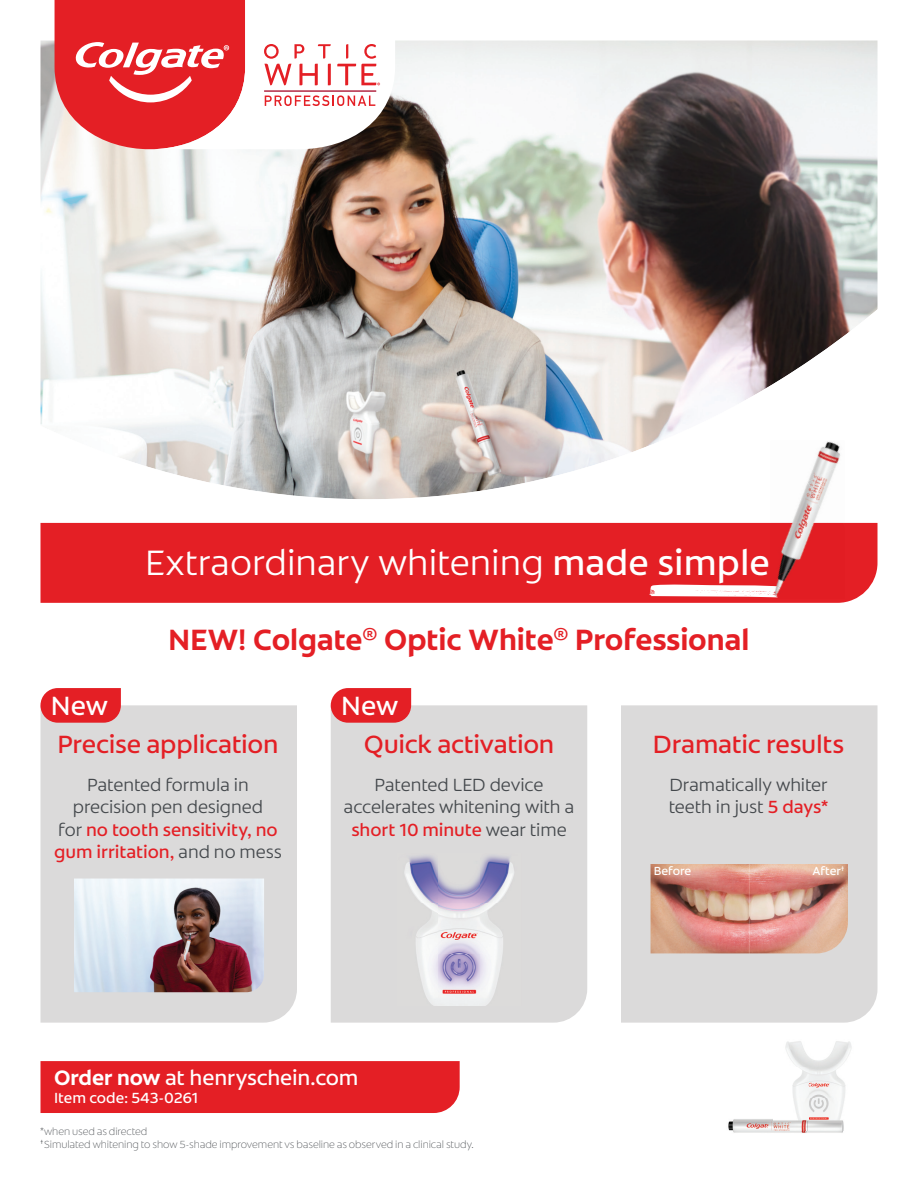
<style>
.page{position:relative;width:918px;height:1188px;background:#fff}
.page>*{position:absolute;margin:0;border:0;box-sizing:border-box;transform-origin:0 0}
.t1{font:300 36px "Colgate Ready";color:#fff}
.t2{font:700 30px "Colgate Ready";color:#e41f25}
.t3{font:27px "Colgate Ready";letter-spacing:-.005em;color:#fff}
.t4{font:25.5px "Colgate Ready";letter-spacing:-.01em;color:#e41f25}
.t5{font:21.3px "Colgate Ready";letter-spacing:-.005em;color:#fff}
.t6{font:300 18px/22.5px "Colgate Ready";letter-spacing:-.005em;color:#44484c;text-align:center}
.t7{font:15px "Colgate Ready";color:#fff}
.t8{font:12px "Colgate Ready";letter-spacing:-.01em;color:#fff}
.t9{font:200 10.5px/12.6px "Colgate Ready";letter-spacing:-.005em;color:#44484c}
.s1{font-weight:400}
.s2{font-weight:400;color:#e41f25}
.s3{font-weight:700}
</style>
<div class="page">
<img style="left:40px;top:40px;width:838px;height:165px">
<img style="left:40px;top:205px;width:838px;height:818px">
<div style="left:41px;top:523px;width:837px;height:80px;background:#e41f25"></div>
<div style="left:40px;top:1061px;width:420px;height:52px;background:#e41f25"></div>
<div style="left:41px;top:705px;width:256px;height:318px;background:#dbdada"></div>
<div style="left:331px;top:705px;width:256px;height:318px;background:#dbdada"></div>
<div style="left:621px;top:705px;width:257px;height:318px;background:#dbdada"></div>
<svg style="left:331px;top:688px;width:80px;height:35px;background:#e42e33"></svg>
<svg style="left:40px;top:688px;width:81px;height:35px;background:#e43035"></svg>
<img style="left:785px;top:1041px;width:33px;height:26px">
<img style="left:818px;top:1041px;width:34px;height:26px">
<img style="left:806px;top:1130px;width:38px;height:3px">
<img style="left:728px;top:1119px;width:78px;height:14px">
<img style="left:773px;top:1067px;width:72px;height:63px">
<img style="left:651px;top:864px;width:197px;height:89px">
<img style="left:74px;top:879px;width:190px;height:113px">
<svg style="left:55px;top:0;width:340px;height:149px"></svg>
<img style="left:770px;top:440px;width:17px;height:42px">
<img style="left:787px;top:440px;width:58px;height:42px">
<img style="left:770px;top:482px;width:37px;height:41px">
<img style="left:807px;top:463px;width:38px;height:60px">
<img style="left:770px;top:523px;width:75px;height:20px">
<img style="left:770px;top:543px;width:75px;height:56px">
<svg style="left:649px;top:584px;width:132px;height:13px"></svg>
<img style="left:398px;top:853px;width:124px;height:153px">
<h1 class="t1" style="left:145px;top:540px;width:626px">Extraordinary whitening <span class="s1">made simple</span></h1>
<h2 class="t2" style="left:169px;top:619px;width:582px">NEW! Colgate<sup>®</sup> Optic White<sup>®</sup> Professional</h2>
<h3 class="t3" style="left:51px;top:687px;width:59px">New</h3>
<h3 class="t3" style="left:341px;top:687px;width:59px">New</h3>
<h3 class="t4" style="left:57px;top:728px;width:223px">Precise application</h3>
<p class="t6" style="left:54px;top:773px;width:229px">Patented formula in precision pen designed<br>for <span class="s2">no tooth sensitivity, no gum irritation,</span> and no mess</p>
<h3 class="t4" style="left:364px;top:728px;width:192px">Quick activation</h3>
<p class="t6" style="left:344px;top:773px;width:232px">Patented LED device accelerates whitening with a <span class="s2">short 10 minute</span> wear time</p>
<p class="t5" style="left:54px;top:1064px;width:306px"><span class="s3">Order now</span> at henryschein.com</p>
<p class="t7" style="left:54px;top:1088px;width:146px">Item code: 543-0261</p>
<p class="t9" style="left:40px;top:1125px;width:435px">*when used as directed<br><sup>†</sup>Simulated whitening to show 5-shade improvement vs baseline as observed in a clinical study.</p>
<h3 class="t4" style="left:653px;top:728px;width:193px">Dramatic results</h3>
<p class="t6" style="left:669px;top:773px;width:161px;text-align:left">Dramatically whiter teeth in just <span class="s2">5 days*</span></p>
<p class="t8" style="left:654px;top:863px;width:39px">Before</p>
<p class="t8" style="left:812px;top:863px;width:34px">After<sup>†</sup></p>
</div>
